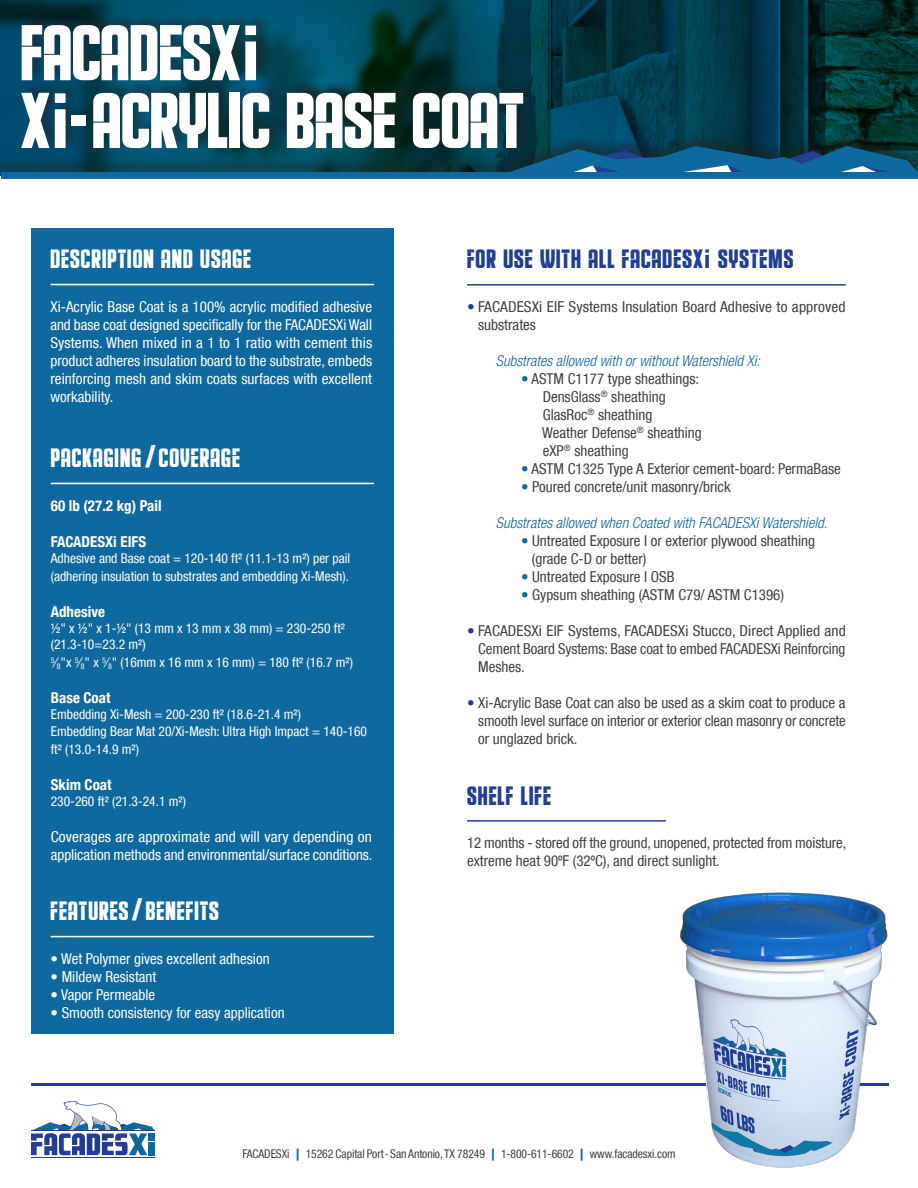
<style>
.page{position:relative;width:918px;height:1188px;background:#fff}
.page>*{position:absolute;margin:0;border:0;box-sizing:border-box;transform-origin:0 0}
.t1{font:81px/67.8px "Educated Deers";color:#fff}
.t2{font:27px "Educated Deers";letter-spacing:.04em;color:#fff}
.t3{font:27px "Educated Deers";letter-spacing:.04em;color:#233e92}
.t4{font:condensed 15px/18px "Helvetica Neue LT Com";color:#404041}
.t5{font:condensed 15px/18px "Helvetica Neue LT Com";color:#fff;text-align:justify}
.t6{font:italic 300 condensed 15px "Helvetica Neue LT Com";color:#10699e}
.t7{font:700 condensed 15px "Helvetica Neue LT Com";color:#fff}
.t8{font:condensed 13.5px/16.2px "Helvetica Neue LT Com";color:#fff}
.t9{font:condensed 12px "Helvetica Neue LT Com";letter-spacing:-.005em;color:#404041}
.s1{font-family:"Acumin Variable Concept";font-size:75px}
.s2{font-family:"Impact"}
.s3{font-family:"Acumin Variable Concept";font-size:25.5px}
.s4{color:#233e92}
.s5{color:#10699e}
.s6{font-weight:900;font-stretch:normal;color:#10699e}
</style>
<div class="page">
<img style="left:0;top:0;width:918px;height:131px">
<div style="left:31px;top:229px;width:362px;height:805px;background:#10699e"></div>
<hr style="left:31px;top:1157px;width:124px;height:1px;background:#233e92">
<svg style="left:31px;top:1101px;width:123px;height:54px"></svg>
<hr style="left:31px;top:1130px;width:124px;height:1px;background:#233e92">
<div style="left:148px;top:1133px;width:7px;height:8px;background:#10699e"></div>
<div style="left:148px;top:1142px;width:7px;height:13px;background:#10699e"></div>
<div style="left:0;top:131px;width:918px;height:48px;background:#231f20;opacity:.5"></div>
<svg style="left:507px;top:146px;width:411px;height:26px;background:#17587e"></svg>
<div style="left:1px;top:172px;width:917px;height:7px;background:#10699e"></div>
<hr style="left:31px;top:1083px;width:858px;height:3px;background:#233e92">
<div style="left:21px;top:11px;width:518px;height:139px;background:#231f20;opacity:.5"></div>
<img style="left:680px;top:882px;width:210px;height:286px">
<hr style="left:467px;top:284px;width:379px;height:2px;background:#233e92">
<hr style="left:467px;top:820px;width:199px;height:2px;background:#233e92">
<hr style="left:50px;top:284px;width:324px;height:1px;background:#fff">
<hr style="left:51px;top:483px;width:323px;height:1px;background:#fff">
<hr style="left:51px;top:936px;width:323px;height:1px;background:#fff">
<h1 class="t1" style="left:21px;top:18px;width:505px">FACADESX<span class="s1">i<br></span>X<span class="s1">i</span>-ACRYLIC BASE COAT</h1>
<p class="t2" style="left:50px;top:243px;width:202px">DESCRIPTION AND USAGE</p>
<p class="t5" style="left:50px;top:297px;width:323px">Xi-Acrylic Base Coat is a 100% acrylic modified adhesive and base coat designed specifically for the FACADESXi Wall Systems. When mixed in a 1 to 1 ratio with cement this product adheres insulation board to the substrate, embeds reinforcing mesh and skim coats surfaces with excellent workability.</p>
<p class="t2" style="left:51px;top:442px;width:191px">PACKAGING <span class="s2">/</span> COVERAGE</p>
<p class="t7" style="left:51px;top:496px;width:112px">60 lb (27.2 kg) Pail</p>
<p class="t7" style="left:51px;top:532px;width:97px">FACADESXi EIFS</p>
<p class="t8" style="left:51px;top:550px;width:301px">Adhesive and Base coat = 120-140 ft² (11.1-13 m²) per pail</p>
<p class="t8" style="left:51px;top:568px;width:300px">(adhering insulation to substrates and embedding Xi-Mesh).</p>
<p class="t7" style="left:51px;top:602px;width:56px">Adhesive</p>
<p class="t8" style="left:51px;top:620px;width:296px">1/2" x 1/2" x 1-1/2" (13 mm x 13 mm x 38 mm) = 230-250 ft² (21.3-10=23.2 m²)</p>
<p class="t8" style="left:51px;top:654px;width:304px"><sup>5</sup>⁄<sub>8</sub>"x <sup>5</sup>⁄<sub>8</sub>" x <sup>5</sup>⁄<sub>8</sub>" (16mm x 16 mm x 16 mm) = 180 ft² (16.7 m²)</p>
<p class="t7" style="left:51px;top:689px;width:61px">Base Coat</p>
<p class="t8" style="left:51px;top:706px;width:252px">Embedding Xi-Mesh = 200-230 ft² (18.6-21.4 m²)</p>
<p class="t8" style="left:51px;top:723px;width:318px">Embedding Bear Mat 20/Xi-Mesh: Ultra High Impact = 140-160</p>
<p class="t8" style="left:51px;top:741px;width:90px">ft² (13.0-14.9 m²)</p>
<p class="t7" style="left:51px;top:775px;width:62px">Skim Coat</p>
<p class="t8" style="left:51px;top:793px;width:137px">230-260 ft² (21.3-24.1 m²)</p>
<p class="t5" style="left:51px;top:827px;width:323px">Coverages are approximate and will vary depending on application methods and environmental/surface conditions.</p>
<p class="t2" style="left:51px;top:895px;width:170px">FEATURES <span class="s2">/</span> BENEFITS</p>
<p class="t5" style="left:51px;top:949px;width:220px">• Wet Polymer gives excellent adhesion</p>
<p class="t5" style="left:51px;top:967px;width:107px">• Mildew Resistant</p>
<p class="t5" style="left:51px;top:985px;width:106px">• Vapor Permeable</p>
<p class="t5" style="left:51px;top:1003px;width:235px">• Smooth consistency for easy application</p>
<p class="t3" style="left:467px;top:243px;width:328px">FOR USE WITH ALL FACADESX<span class="s3">i</span> SYSTEMS</p>
<p class="t4" style="left:478px;top:297px;width:369px;text-indent:-11px"><span class="s4">•</span> FACADESXi EIF Systems Insulation Board Adhesive to approved substrates</p>
<p class="t6" style="left:496px;top:352px;width:266px">Substrates allowed with or without Watershield Xi:</p>
<p class="t4" style="left:521px;top:369px;width:180px"><span class="s5">•</span> ASTM C1177 type sheathings:</p>
<p class="t4" style="left:543px;top:387px;width:124px">DensGlass<sup>®</sup> sheathing</p>
<p class="t4" style="left:543px;top:405px;width:111px">GlasRoc<sup>®</sup> sheathing</p>
<p class="t4" style="left:542px;top:423px;width:161px">Weather Defense<sup>®</sup> sheathing</p>
<p class="t4" style="left:543px;top:441px;width:87px">eXP<sup>®</sup> sheathing</p>
<p class="t4" style="left:521px;top:459px;width:321px"><span class="s5">•</span> ASTM C1325 Type A Exterior cement-board: PermaBase</p>
<p class="t4" style="left:521px;top:477px;width:211px"><span class="s5">•</span> Poured concrete/unit masonry/brick</p>
<p class="t6" style="left:496px;top:514px;width:333px">Substrates allowed when Coated with FACADESXi Watershield.</p>
<p class="t4" style="left:521px;top:531px;width:295px"><span class="s5">•</span> Untreated Exposure I or exterior plywood sheathing</p>
<p class="t4" style="left:532px;top:549px;width:116px">(grade C-D or better)</p>
<p class="t4" style="left:521px;top:567px;width:155px"><span class="s5">•</span> Untreated Exposure I OSB</p>
<p class="t4" style="left:521px;top:585px;width:264px"><span class="s5">•</span> Gypsum sheathing (ASTM C79/ ASTM C1396)</p>
<p class="t4" style="left:478px;top:621px;width:369px;text-align:justify;text-indent:-11px"><span class="s4">•</span> FACADESXi EIF Systems, FACADESXi Stucco, Direct Applied and Cement Board Systems: Base coat to embed FACADESXi Reinforcing Meshes.</p>
<p class="t4" style="left:478px;top:693px;width:369px;text-align:justify;text-indent:-11px"><span class="s4">•</span> Xi-Acrylic Base Coat can also be used as a skim coat to produce a smooth level surface on interior or exterior clean masonry or concrete or unglazed brick.</p>
<p class="t3" style="left:467px;top:779px;width:85px">SHELF LIFE</p>
<p class="t4" style="left:467px;top:833px;width:381px">12 months - stored off the ground, unopened, protected from moisture, extreme heat 90ºF (32ºC), and direct sunlight.</p>
<p class="t9" style="left:242px;top:1147px;width:435px">FACADESXi <span class="s6">|</span> 15262 Capital Port <sup>•</sup> San Antonio, TX 78249 <span class="s6">|</span> 1-800-611-6602 <span class="s6">|</span> www.facadesxi.com</p>
</div>
